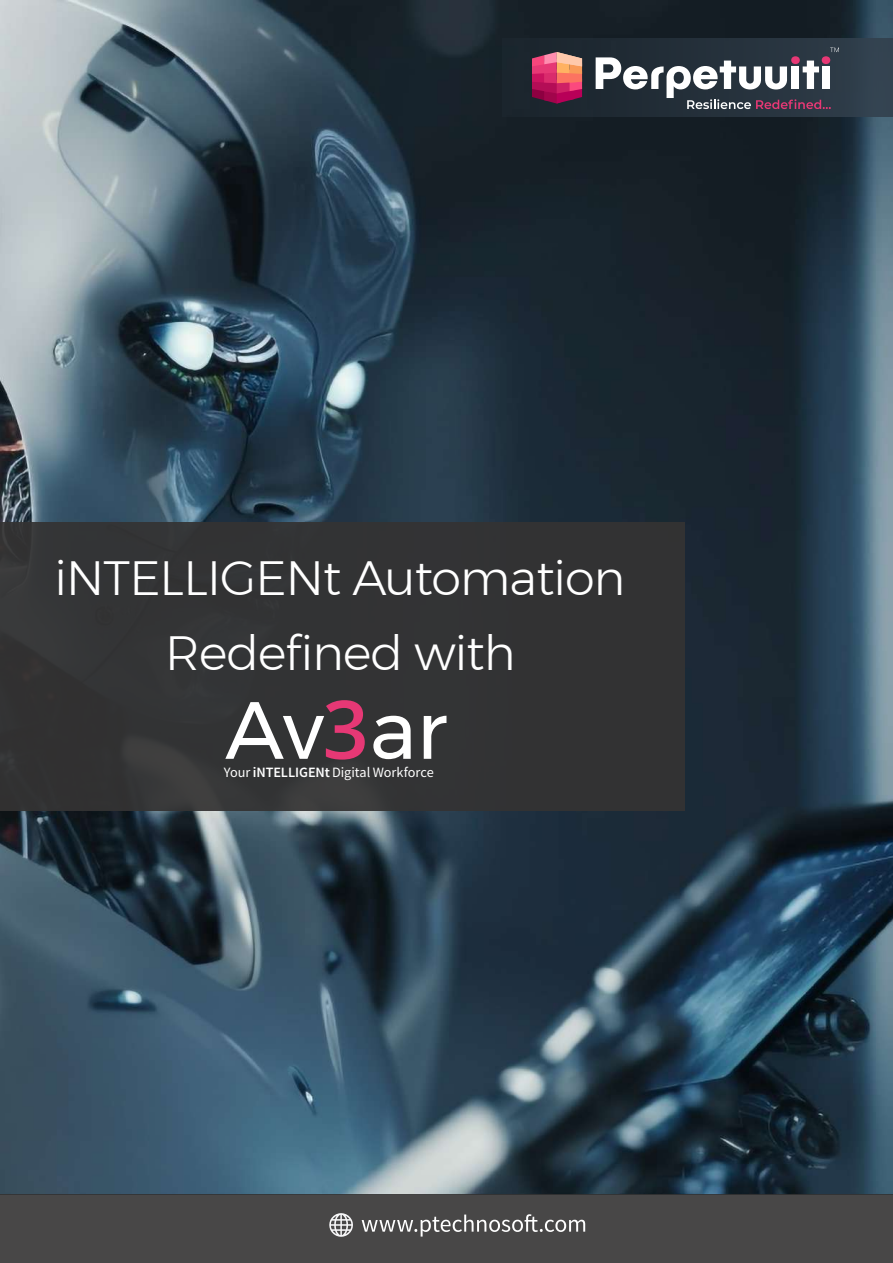
<style>
.page{position:relative;width:893px;height:1263px;background:#fff}
.page>*{position:absolute;margin:0;border:0;box-sizing:border-box;transform-origin:0 0}
.t1{font:81px "Montserrat";color:#fff}
.t2{font:300 48px/75px "Montserrat";letter-spacing:-.02em;color:#fff;text-align:center}
.t3{font:14.25px "Source Sans Pro";letter-spacing:-.005em;color:#fff}
.s1{font-family:"Open Sans";font-weight:600;color:#e63875}
.s2{font-weight:600}
</style>
<div class="page">
<img style="left:0;top:0;width:893px;height:1194px">
<div style="left:0;top:1194px;width:893px;height:69px;background:#484747"></div>
<div style="left:0;top:522px;width:684px;height:288px;background:#343333"></div>
<svg style="left:362px;top:1214px;width:223px;height:22px"></svg>
<div style="left:502px;top:38px;width:391px;height:79px;background:linear-gradient(to right,#192229,#313f4c)"></div>
<svg style="left:329px;top:1213px;width:24px;height:24px"></svg>
<svg style="left:596px;top:47px;width:243px;height:62px"></svg>
<svg style="left:532px;top:52px;width:50px;height:52px;background:#c24664"></svg>
<p class="t2" style="left:55px;top:540px;width:572px">iNTELLIGENt Automation<br>Redefined with</p>
<h1 class="t1" style="left:225px;top:668px;width:224px">Av<span class="s1">3</span>ar</h1>
<p class="t3" style="left:224px;top:763px;width:211px">Your <span class="s2">iNTELLIGENt</span>Digital Workforce</p>
</div>
